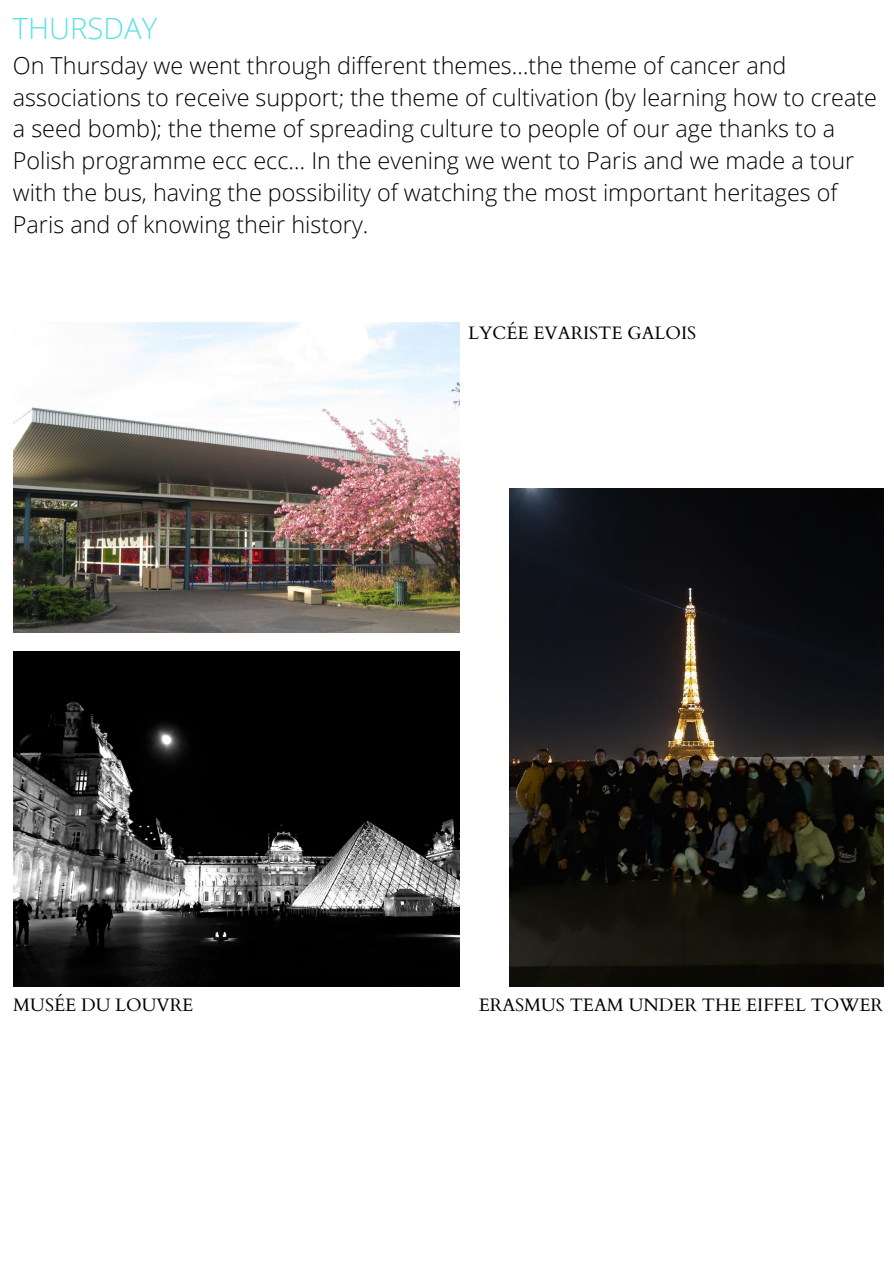
<style>
.page{position:relative;width:894px;height:1264px;background:#fff}
.page>*{position:absolute;margin:0;border:0;box-sizing:border-box;transform-origin:0 0}
.t1{font:300 29.25px "Open Sans";color:#5ce1e6}
.t2{font:300 23.4px/31.8px "Open Sans";color:#000}
.t3{font:18px "Cardo";color:#000}
</style>
<div class="page">
<img style="left:13px;top:651px;width:446px;height:335px">
<img style="left:13px;top:323px;width:446px;height:309px">
<img style="left:509px;top:488px;width:374px;height:498px">
<p class="t1" style="left:13px;top:7px;width:146px">THURSDAY</p>
<p class="t2" style="left:13px;top:49px;width:865px">On Thursday we went through different themes…the theme of cancer and associations to receive support; the theme of cultivation (by learning how to create a seed bomb); the theme of spreading culture to people of our age thanks to a Polish programme ecc ecc… In the evening we went to Paris and we made a tour with the bus, having the possibility of watching the most important heritages of Paris and of knowing their history.</p>
<p class="t3" style="left:468px;top:321px;width:229px">LYCÉE EVARISTE GALOIS</p>
<p class="t3" style="left:13px;top:993px;width:181px">MUSÉE DU LOUVRE</p>
<p class="t3" style="left:478px;top:993px;width:405px">ERASMUS TEAM UNDER THE EIFFEL TOWER</p>
</div>
